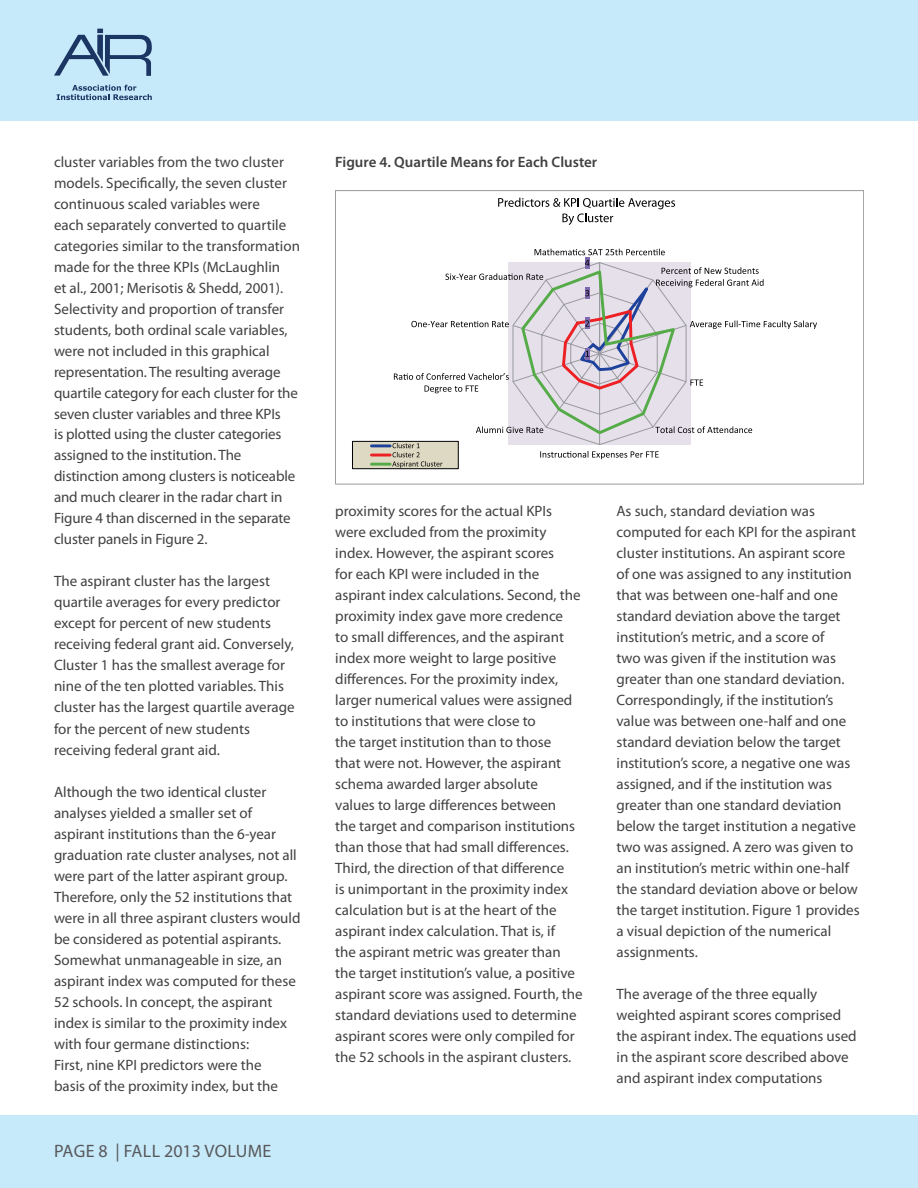
<style>
.page{position:relative;width:918px;height:1188px;background:#fff}
.page>*{position:absolute;margin:0;border:0;box-sizing:border-box;transform-origin:0 0}
.t1{font:18px "Myriad Pro";color:#58595b}
.t2{font:15px/21px "Myriad Pro";color:#414142}
.t3{font:600 15px "Myriad Pro";color:#414142}
</style>
<div class="page">
<div style="left:0;top:0;width:918px;height:120px;background:#c7eafb"></div>
<div style="left:0;top:1115px;width:918px;height:73px;background:#c7eafb"></div>
<svg style="left:54px;top:29px;width:98px;height:47px"></svg>
<svg style="left:57px;top:85px;width:95px;height:15px"></svg>
<svg style="left:498px;top:198px;width:177px;height:27px"></svg>
<div style="left:352px;top:441px;width:106px;height:28px;background:#ddd9c3;border:1px solid #000"></div>
<svg style="left:371px;top:249px;width:446px;height:219px"></svg>
<div style="left:335px;top:190px;width:529px;height:294px;border:1px solid #989a9d"></div>
<p class="t2" style="left:54px;top:151px;width:248px">cluster variables from the two cluster models. Specifically, the seven cluster continuous scaled variables were<br>each separately converted to quartile categories similar to the transformation made for the three KPIs (McLaughlin<br>et al., 2001; Merisotis &amp; Shedd, 2001).<br>Selectivity and proportion of transfer students, both ordinal scale variables, were not included in this graphical representation. The resulting average quartile category for each cluster for the seven cluster variables and three KPIs<br>is plotted using the cluster categories assigned to the institution. The distinction among clusters is noticeable and much clearer in the radar chart in Figure 4 than discerned in the separate cluster panels in Figure 2.</p>
<p class="t2" style="left:54px;top:571px;width:242px">The aspirant cluster has the largest quartile averages for every predictor except for percent of new students receiving federal grant aid. Conversely, Cluster 1 has the smallest average for nine of the ten plotted variables. This cluster has the largest quartile average for the percent of new students receiving federal grant aid.</p>
<p class="t2" style="left:54px;top:781px;width:248px">Although the two identical cluster analyses yielded a smaller set of aspirant institutions than the 6-year graduation rate cluster analyses, not all were part of the latter aspirant group.<br>Therefore, only the 52 institutions that were in all three aspirant clusters would be considered as potential aspirants.<br>Somewhat unmanageable in size, an aspirant index was computed for these 52 schools. In concept, the aspirant index is similar to the proximity index with four germane distinctions:<br>First, nine KPI predictors were the<br>basis of the proximity index, but the</p>
<p class="t1" style="left:54px;top:1139px;width:20px">Page</p>
<p class="t1" style="left:99px;top:1139px;width:44px">8 | Fall</p>
<p class="t1" style="left:164px;top:1139px;width:63px">2013 volume</p>
<p class="t3" style="left:335px;top:152px;width:264px">Figure 4. Quartile Means for Each Cluster</p>
<p class="t2" style="left:335px;top:500px;width:249px">proximity scores for the actual KPIs were excluded from the proximity index. However, the aspirant scores<br>for each KPI were included in the aspirant index calculations. Second, the proximity index gave more credence<br>to small differences, and the aspirant index more weight to large positive differences. For the proximity index, larger numerical values were assigned to institutions that were close to<br>the target institution than to those<br>that were not. However, the aspirant schema awarded larger absolute<br>values to large differences between<br>the target and comparison institutions than those that had small differences.<br>Third, the direction of that difference<br>is unimportant in the proximity index calculation but is at the heart of the aspirant index calculation. That is, if<br>the aspirant metric was greater than the target institution’s value, a positive aspirant score was assigned. Fourth, the standard deviations used to determine aspirant scores were only compiled for the 52 schools in the aspirant clusters.</p>
<p class="t2" style="left:616px;top:500px;width:245px">As such, standard deviation was computed for each KPI for the aspirant cluster institutions. An aspirant score of one was assigned to any institution that was between one-half and one standard deviation above the target institution’s metric, and a score of<br>two was given if the institution was greater than one standard deviation.<br>Correspondingly, if the institution’s value was between one-half and one standard deviation below the target institution’s score, a negative one was assigned, and if the institution was greater than one standard deviation below the target institution a negative two was assigned. A zero was given to an institution’s metric within one-half the standard deviation above or below the target institution. Figure 1 provides a visual depiction of the numerical assignments.</p>
<p class="t2" style="left:616px;top:983px;width:242px">The average of the three equally weighted aspirant scores comprised the aspirant index. The equations used in the aspirant score described above and aspirant index computations</p>
</div>
